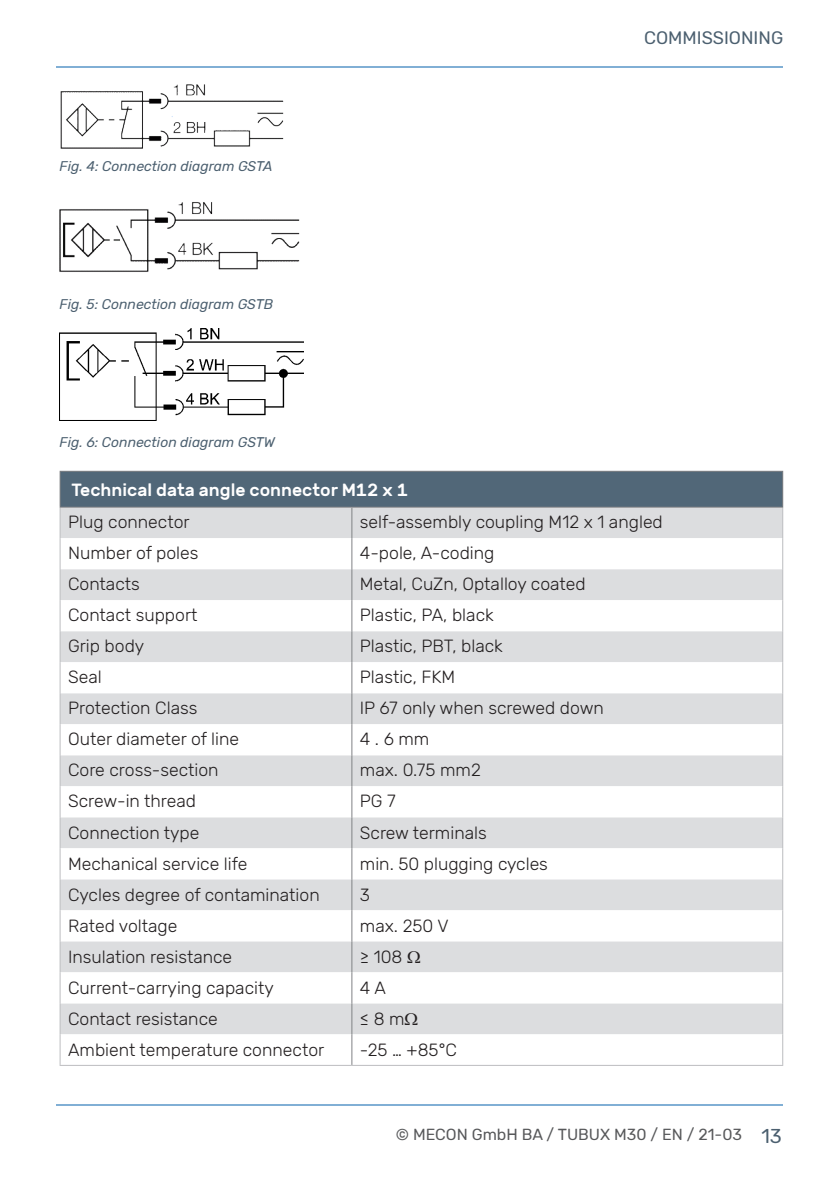
<style>
.page{position:relative;width:840px;height:1191px;background:#fff}
.page>*{position:absolute;margin:0;border:0;box-sizing:border-box;transform-origin:0 0}
.t1{font:18px "Rubik";color:#4b5f6f}
.tabelle-1__p{font:300 17.6px "Rubik";color:#231f20}
.tabelle-1_Head{font:500 17.6px "Rubik";color:#fff}
.t2{font:16px "Rubik";color:#57585a}
.Bildunterschirft{font:italic 14px "Rubik";color:#4b5f6f}
.s1{font-size:20px;color:#4b5f6f}
</style>
<div class="page">
<hr style="left:57px;top:1104px;width:725px;height:2px;background:#81afd5">
<hr style="left:57px;top:66px;width:725px;height:2px;background:#81afd5">
<img style="left:60px;top:85px;width:224px;height:63px">
<img style="left:60px;top:202px;width:240px;height:70px">
<img style="left:60px;top:328px;width:243px;height:92px">
<div style="left:60px;top:471px;width:722px;height:36px;background:#516778"></div>
<div style="left:61px;top:507px;width:720px;height:31px;background:#dcdddf"></div>
<svg style="left:61px;top:538px;width:720px;height:526px"></svg>
<hr style="left:60px;top:507px;width:1px;height:31px;background:#bcbdc0">
<hr style="left:781px;top:507px;width:1px;height:31px;background:#bcbdc0">
<hr style="left:60px;top:538px;width:1px;height:31px;background:#bcbdc0">
<hr style="left:781px;top:538px;width:1px;height:31px;background:#bcbdc0">
<hr style="left:60px;top:569px;width:1px;height:31px;background:#bcbdc0">
<hr style="left:781px;top:569px;width:1px;height:31px;background:#bcbdc0">
<hr style="left:60px;top:600px;width:1px;height:31px;background:#bcbdc0">
<hr style="left:781px;top:600px;width:1px;height:31px;background:#bcbdc0">
<hr style="left:60px;top:631px;width:1px;height:31px;background:#bcbdc0">
<hr style="left:781px;top:631px;width:1px;height:31px;background:#bcbdc0">
<hr style="left:60px;top:662px;width:1px;height:31px;background:#bcbdc0">
<hr style="left:781px;top:662px;width:1px;height:31px;background:#bcbdc0">
<hr style="left:60px;top:693px;width:1px;height:31px;background:#bcbdc0">
<hr style="left:781px;top:693px;width:1px;height:31px;background:#bcbdc0">
<hr style="left:60px;top:724px;width:1px;height:31px;background:#bcbdc0">
<hr style="left:781px;top:724px;width:1px;height:31px;background:#bcbdc0">
<hr style="left:60px;top:755px;width:1px;height:31px;background:#bcbdc0">
<hr style="left:781px;top:755px;width:1px;height:31px;background:#bcbdc0">
<hr style="left:60px;top:786px;width:1px;height:31px;background:#bcbdc0">
<hr style="left:781px;top:786px;width:1px;height:31px;background:#bcbdc0">
<hr style="left:60px;top:817px;width:1px;height:31px;background:#bcbdc0">
<hr style="left:781px;top:817px;width:1px;height:31px;background:#bcbdc0">
<hr style="left:60px;top:848px;width:1px;height:31px;background:#bcbdc0">
<hr style="left:781px;top:848px;width:1px;height:31px;background:#bcbdc0">
<hr style="left:60px;top:879px;width:1px;height:31px;background:#bcbdc0">
<hr style="left:781px;top:879px;width:1px;height:31px;background:#bcbdc0">
<hr style="left:60px;top:910px;width:1px;height:31px;background:#bcbdc0">
<hr style="left:781px;top:910px;width:1px;height:31px;background:#bcbdc0">
<hr style="left:60px;top:941px;width:1px;height:31px;background:#bcbdc0">
<hr style="left:781px;top:941px;width:1px;height:31px;background:#bcbdc0">
<hr style="left:60px;top:972px;width:1px;height:31px;background:#bcbdc0">
<hr style="left:781px;top:972px;width:1px;height:31px;background:#bcbdc0">
<hr style="left:60px;top:1003px;width:1px;height:31px;background:#bcbdc0">
<hr style="left:781px;top:1003px;width:1px;height:31px;background:#bcbdc0">
<hr style="left:60px;top:1034px;width:1px;height:30px;background:#bcbdc0">
<hr style="left:781px;top:1034px;width:1px;height:30px;background:#bcbdc0">
<hr style="left:60px;top:1064px;width:291px;height:1px;background:#bcbdc0">
<hr style="left:351px;top:1064px;width:431px;height:1px;background:#bcbdc0">
<hr style="left:351px;top:507px;width:1px;height:31px;background:#808285">
<hr style="left:351px;top:538px;width:1px;height:31px;background:#808285">
<hr style="left:351px;top:569px;width:1px;height:31px;background:#808285">
<hr style="left:351px;top:600px;width:1px;height:31px;background:#808285">
<hr style="left:351px;top:631px;width:1px;height:31px;background:#808285">
<hr style="left:351px;top:662px;width:1px;height:31px;background:#808285">
<hr style="left:351px;top:693px;width:1px;height:31px;background:#808285">
<hr style="left:351px;top:724px;width:1px;height:31px;background:#808285">
<hr style="left:351px;top:755px;width:1px;height:31px;background:#808285">
<hr style="left:351px;top:786px;width:1px;height:31px;background:#808285">
<hr style="left:351px;top:817px;width:1px;height:31px;background:#808285">
<hr style="left:351px;top:848px;width:1px;height:31px;background:#808285">
<hr style="left:351px;top:879px;width:1px;height:31px;background:#808285">
<hr style="left:351px;top:910px;width:1px;height:31px;background:#808285">
<hr style="left:351px;top:941px;width:1px;height:31px;background:#808285">
<hr style="left:351px;top:972px;width:1px;height:31px;background:#808285">
<hr style="left:351px;top:1003px;width:1px;height:31px;background:#808285">
<hr style="left:351px;top:1034px;width:1px;height:30px;background:#808285">
<hr style="left:60px;top:471px;width:291px;height:1px;background:#808285">
<hr style="left:60px;top:472px;width:1px;height:34px;background:#808285">
<hr style="left:351px;top:471px;width:431px;height:1px;background:#808285">
<hr style="left:60px;top:506px;width:291px;height:1px;background:#808285">
<hr style="left:351px;top:506px;width:431px;height:1px;background:#808285">
<hr style="left:781px;top:472px;width:1px;height:34px;background:#808285">
<svg style="left:407px;top:950px;width:13px;height:12px"></svg>
<svg style="left:405px;top:1012px;width:12px;height:12px"></svg>
<p class="Bildunterschirft" style="left:60px;top:158px;width:214px">Fig. 4: Connection diagram GSTA</p>
<p class="Bildunterschirft" style="left:60px;top:296px;width:215px">Fig. 5: Connection diagram GSTB</p>
<p class="t1" style="left:643px;top:28px;width:24px">COMMISSIONING</p>
<p class="Bildunterschirft" style="left:60px;top:434px;width:217px">Fig. 6: Connection diagram GSTW</p>
<p class="tabelle-1_Head" style="left:71px;top:480px;width:338px">Technical data angle connector M12 x 1</p>
<p class="tabelle-1__p" style="left:68px;top:512px;width:123px">Plug connector</p>
<p class="tabelle-1__p" style="left:359px;top:512px;width:304px">self-assembly coupling M12 x 1 angled</p>
<p class="tabelle-1__p" style="left:68px;top:543px;width:132px">Number of poles</p>
<p class="tabelle-1__p" style="left:359px;top:543px;width:136px">4-pole, A-coding</p>
<p class="tabelle-1__p" style="left:68px;top:574px;width:73px">Contacts</p>
<p class="tabelle-1__p" style="left:359px;top:574px;width:227px">Metal, CuZn, Optalloy coated</p>
<p class="tabelle-1__p" style="left:68px;top:605px;width:131px">Contact support</p>
<p class="tabelle-1__p" style="left:359px;top:605px;width:135px">Plastic, PA, black</p>
<p class="tabelle-1__p" style="left:68px;top:636px;width:78px">Grip body</p>
<p class="tabelle-1__p" style="left:359px;top:636px;width:144px">Plastic, PBT, black</p>
<p class="tabelle-1__p" style="left:68px;top:667px;width:35px">Seal</p>
<p class="tabelle-1__p" style="left:359px;top:667px;width:97px">Plastic, FKM</p>
<p class="tabelle-1__p" style="left:68px;top:698px;width:131px">Protection Class</p>
<p class="tabelle-1__p" style="left:359px;top:698px;width:245px">IP 67 only when screwed down</p>
<p class="tabelle-1__p" style="left:68px;top:729px;width:172px">Outer diameter of line</p>
<p class="tabelle-1__p" style="left:359px;top:729px;width:71px">4 . 6 mm</p>
<p class="tabelle-1__p" style="left:68px;top:760px;width:152px">Core cross-section</p>
<p class="tabelle-1__p" style="left:359px;top:760px;width:122px">max. 0.75 mm2</p>
<p class="tabelle-1__p" style="left:68px;top:791px;width:129px">Screw-in thread</p>
<p class="tabelle-1__p" style="left:359px;top:791px;width:37px">PG 7</p>
<p class="tabelle-1__p" style="left:68px;top:822px;width:133px">Connection type</p>
<p class="tabelle-1__p" style="left:359px;top:822px;width:128px">Screw terminals</p>
<p class="tabelle-1__p" style="left:68px;top:853px;width:181px">Mechanical service life</p>
<p class="tabelle-1__p" style="left:359px;top:853px;width:189px">min. 50 plugging cycles</p>
<p class="tabelle-1__p" style="left:68px;top:884px;width:253px">Cycles degree of contamination</p>
<p class="tabelle-1__p" style="left:359px;top:884px;width:12px">3</p>
<p class="tabelle-1__p" style="left:68px;top:915px;width:111px">Rated voltage</p>
<p class="tabelle-1__p" style="left:359px;top:915px;width:90px">max. 250 V</p>
<p class="tabelle-1__p" style="left:68px;top:946px;width:165px">Insulation resistance</p>
<p class="tabelle-1__p" style="left:359px;top:946px;width:44px">≥ 108</p>
<p class="tabelle-1__p" style="left:68px;top:977px;width:207px">Current-carrying capacity</p>
<p class="tabelle-1__p" style="left:359px;top:977px;width:27px">4 A</p>
<p class="tabelle-1__p" style="left:68px;top:1008px;width:151px">Contact resistance</p>
<p class="tabelle-1__p" style="left:359px;top:1008px;width:46px">≤ 8 m</p>
<p class="tabelle-1__p" style="left:68px;top:1039px;width:257px">Ambient temperature connector</p>
<p class="tabelle-1__p" style="left:359px;top:1039px;width:98px">-25 … +85°C</p>
<p class="t2" style="left:395px;top:1125px;width:387px">© MECON GMBH BA / TUBUX M30 / EN / 21-03 <span class="s1">13</span></p>
</div>
